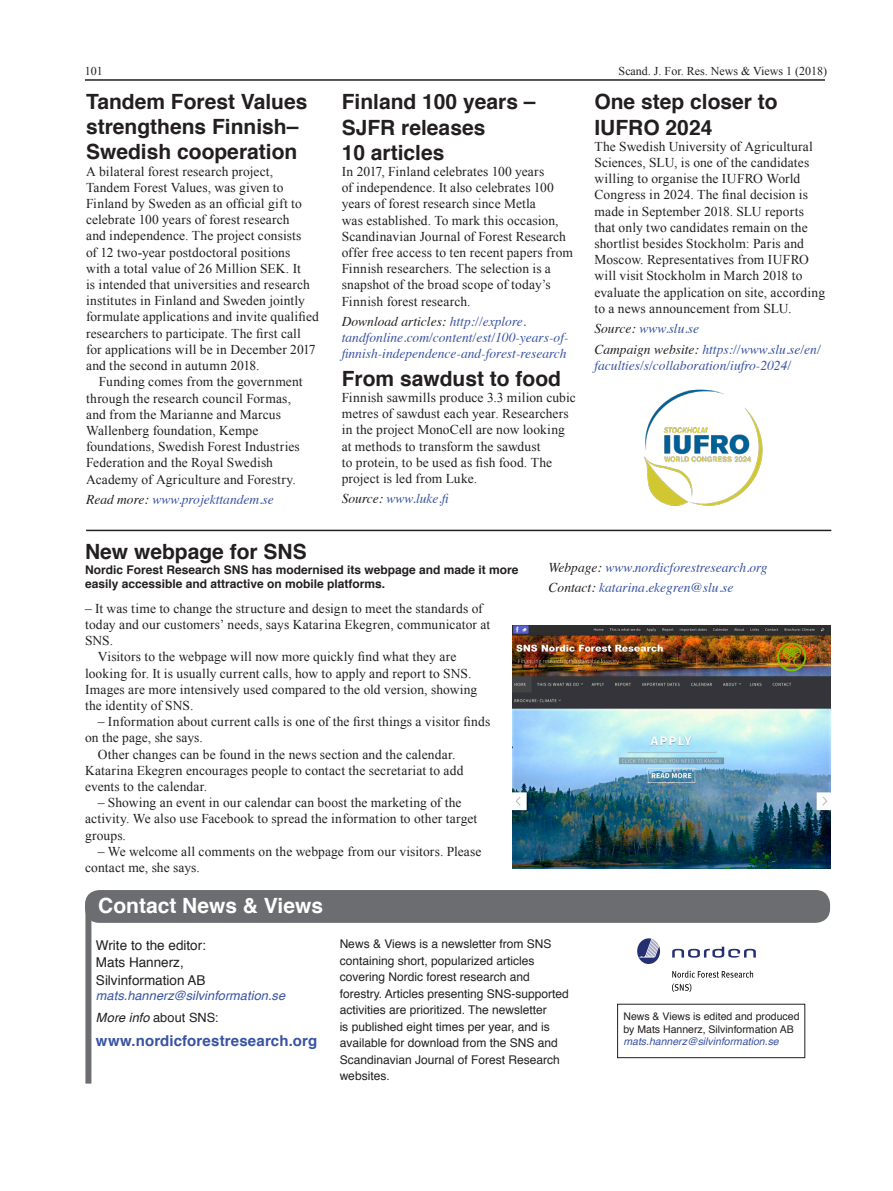
<style>
.page{position:relative;width:893px;height:1191px;background:#fff}
.page>*{position:absolute;margin:0;border:0;box-sizing:border-box;transform-origin:0 0}
.Rubrik_14_pkt{font:700 21px/25.2px "Helvetica";color:#231f20}
.t1{font:700 21px "Helvetica";color:#fff}
.Brödtext_Scand_J{font:700 15px "Helvetica";letter-spacing:.005em;color:#3853a3}
.Brödtext_ruta_9p{font:13.5px/16.2px "Times New Roman";letter-spacing:.01em;color:#231f20}
.Brödtext_ruta_indrag{font:13.5px/16.2px "Times New Roman";letter-spacing:.01em;color:#231f20}
.Källa{font:italic 13.5px/16.2px "Times";color:#3853a3}
.t2{font:13.5px "Helvetica";color:#231f20}
.Brödtext_Scand_J-2{font:italic 12.75px "Helvetica";letter-spacing:.005em;color:#3853a3}
.Brödtext_Scand_J-3{font:12.75px "Helvetica";letter-spacing:.01em;color:#231f20}
.t3{font:12px/16.5px "Helvetica";color:#231f20}
.Ingress_ruta{font:700 12px/14.4px "Helvetica";color:#231f20}
.t4{font:12px "Times New Roman";color:#231f20}
.t5{font:10.5px "Helvetica";color:#231f20}
.t6{font:italic 10.5px "Helvetica";color:#3853a3}
.s1{color:#231f20}
.s2{font-style:italic}
</style>
<div class="page">
<hr style="left:85px;top:79px;width:740px;height:2px;background:#231f20">
<div style="left:86px;top:890px;width:743px;height:32px;background:#6c6d70;border-radius:14px"></div>
<div style="left:85px;top:890px;width:745px;height:32px;border:2px solid #6c6d70;border-radius:14px"></div>
<div style="left:85px;top:905px;width:6px;height:178px;background:#6c6d70"></div>
<div style="left:617px;top:1003px;width:188px;height:55px;border:1px solid #231f20"></div>
<svg style="left:638px;top:938px;width:22px;height:26px"></svg>
<svg style="left:672px;top:946px;width:84px;height:11px"></svg>
<svg style="left:672px;top:970px;width:81px;height:7px"></svg>
<svg style="left:672px;top:983px;width:19px;height:9px"></svg>
<hr style="left:86px;top:529px;width:745px;height:2px;background:#231f20">
<img style="left:513px;top:625px;width:317px;height:244px">
<img style="left:644px;top:389px;width:119px;height:117px">
<p class="t4" style="left:619px;top:63px;width:210px">Scand. J. For. Res. News &amp; Views 1 (2018)</p>
<p class="t4" style="left:85px;top:62px;width:19px">101</p>
<p class="Rubrik_14_pkt" style="left:86px;top:89px;width:223px">Tandem Forest Values strengthens Finnish–<br>Swedish cooperation</p>
<p class="Brödtext_ruta_9p" style="left:86px;top:163px;width:234px">A bilateral forest research project, Tandem Forest Values, was given to Finland by Sweden as an official gift to celebrate 100 years of forest research<br>and independence. The project consists<br>of 12 two-year postdoctoral positions<br>with a total value of 26 Million SEK. It<br>is intended that universities and research institutes in Finland and Sweden jointly formulate applications and invite qualified researchers to participate. The first call for applications will be in December 2017 and the second in autumn 2018.</p>
<p class="Brödtext_ruta_indrag" style="left:86px;top:373px;width:218px;text-indent:13px">Funding comes from the government through the research council Formas, and from the Marianne and Marcus Wallenberg foundation, Kempe foundations, Swedish Forest Industries Federation and the Royal Swedish Academy of Agriculture and Forestry.</p>
<p class="Källa" style="left:86px;top:490px;width:189px"><span class="s1">Read more:</span> www.projekttandem.se</p>
<p class="Rubrik_14_pkt" style="left:85px;top:539px;width:223px">New webpage for SNS</p>
<p class="Ingress_ruta" style="left:85px;top:562px;width:435px">Nordic Forest Research SNS has modernised its webpage and made it more easily accessible and attractive on mobile platforms.</p>
<p class="Brödtext_ruta_9p" style="left:85px;top:600px;width:407px">– It was time to change the structure and design to meet the standards of today and our customers’ needs, says Katarina Ekegren, communicator at<br>SNS.</p>
<p class="Brödtext_ruta_indrag" style="left:85px;top:648px;width:394px;text-indent:13px">Visitors to the webpage will now more quickly find what they are looking for. It is usually current calls, how to apply and report to SNS.<br>Images are more intensively used compared to the old version, showing the identity of SNS.</p>
<p class="Brödtext_ruta_indrag" style="left:85px;top:713px;width:407px;text-indent:13px">– Information about current calls is one of the first things a visitor finds on the page, she says.</p>
<p class="Brödtext_ruta_indrag" style="left:85px;top:746px;width:380px;text-indent:13px">Other changes can be found in the news section and the calendar.<br>Katarina Ekegren encourages people to contact the secretariat to add events to the calendar.</p>
<p class="Brödtext_ruta_indrag" style="left:85px;top:794px;width:394px;text-indent:13px">– Showing an event in our calendar can boost the marketing of the activity. We also use Facebook to spread the information to other target groups.</p>
<p class="Brödtext_ruta_indrag" style="left:85px;top:843px;width:398px;text-indent:13px">– We welcome all comments on the webpage from our visitors. Please contact me, she says.</p>
<p class="Rubrik_14_pkt" style="left:594px;top:90px;width:185px">One step closer to<br>IUFRO 2024</p>
<p class="Brödtext_ruta_9p" style="left:594px;top:138px;width:232px">The Swedish University of Agricultural Sciences, SLU, is one of the candidates willing to organise the IUFRO World Congress in 2024. The final decision is made in September 2018. SLU reports that only two candidates remain on the shortlist besides Stockholm: Paris and Moscow. Representatives from IUFRO will visit Stockholm in March 2018 to evaluate the application on site, according to a news announcement from SLU.</p>
<p class="Källa" style="left:594px;top:320px;width:106px"><span class="s1">Source:</span> www.slu.se</p>
<p class="Källa" style="left:594px;top:340px;width:228px"><span class="s1">Campaign website:</span> https://www.slu.se/en/ faculties/s/collaboration/iufro-2024/</p>
<p class="Rubrik_14_pkt" style="left:342px;top:90px;width:195px">Finland 100 years –<br>SJFR releases<br>10 articles</p>
<p class="Brödtext_ruta_9p" style="left:342px;top:163px;width:233px">In 2017, Finland celebrates 100 years<br>of independence. It also celebrates 100 years of forest research since Metla<br>was established. To mark this occasion, Scandinavian Journal of Forest Research offer free access to ten recent papers from Finnish researchers. The selection is a snapshot of the broad scope of today’s Finnish forest research.</p>
<p class="Källa" style="left:342px;top:312px;width:228px"><span class="s1">Download articles:</span> http://explore. tandfonline.com/content/est/100-years-of&shy;finnish-independence-and-forest-research</p>
<p class="Rubrik_14_pkt" style="left:342px;top:366px;width:221px">From sawdust to food</p>
<p class="Brödtext_ruta_9p" style="left:342px;top:389px;width:235px">Finnish sawmills produce 3.3 milion cubic metres of sawdust each year. Researchers in the project MonoCell are now looking at methods to transform the sawdust<br>to protein, to be used as fish food. The project is led from Luke.</p>
<p class="Källa" style="left:342px;top:490px;width:110px"><span class="s1">Source:</span> www.luke.fi</p>
<p class="Källa" style="left:549px;top:558px;width:221px"><span class="s1">Webpage:</span> www.nordicforestresearch.org</p>
<p class="Källa" style="left:549px;top:579px;width:186px"><span class="s1">Contact:</span> katarina.ekegren@slu.se</p>
<p class="t1" style="left:98px;top:888px;width:226px">Contact News &amp; Views</p>
<p class="t2" style="left:96px;top:935px;width:112px">Write to the editor:</p>
<p class="t2" style="left:96px;top:951px;width:89px">Mats Hannerz,</p>
<p class="t2" style="left:96px;top:969px;width:111px">Silvinformation AB</p>
<p class="Brödtext_Scand_J-2" style="left:96px;top:985px;width:191px">mats.hannerz@silvinformation.se</p>
<p class="Brödtext_Scand_J-3" style="left:96px;top:1007px;width:124px"><span class="s2">More info</span> about SNS:</p>
<p class="Brödtext_Scand_J" style="left:96px;top:1028px;width:223px">www.nordicforestresearch.org</p>
<p class="t3" style="left:340px;top:936px;width:231px">News &amp; Views is a newsletter from SNS containing short, popularized articles covering Nordic forest research and forestry. Articles presenting SNS-supported activities are prioritized. The newsletter<br>is published eight times per year, and is available for download from the SNS and Scandinavian Journal of Forest Research websites.</p>
<p class="t5" style="left:623px;top:1008px;width:178px">News &amp; Views is edited and produced</p>
<p class="t5" style="left:623px;top:1021px;width:172px">by Mats Hannerz, Silvinformation AB</p>
<p class="t6" style="left:623px;top:1033px;width:157px">mats.hannerz@silvinformation.se</p>
</div>
